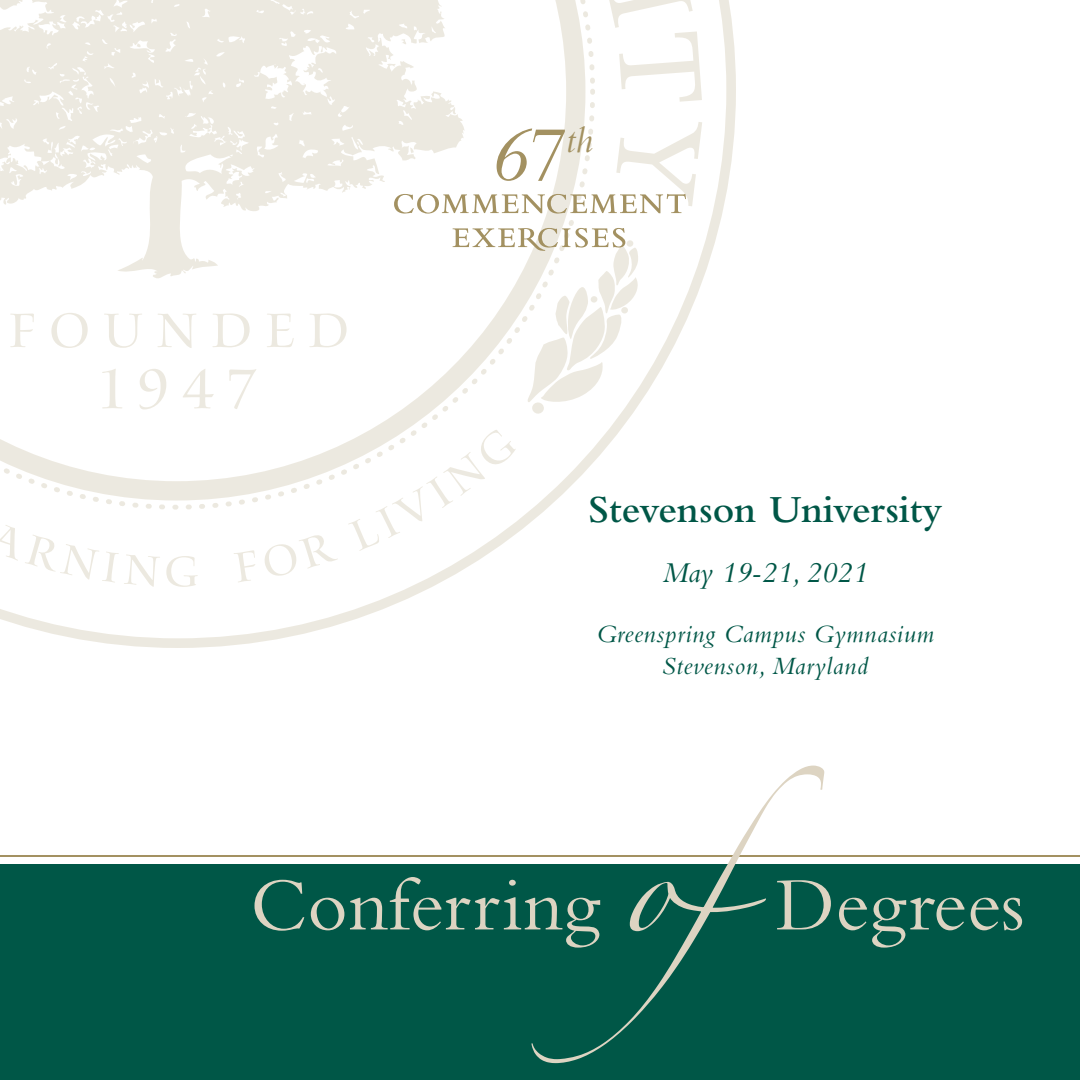
<style>
.page{position:relative;width:1080px;height:1080px;background:#fff}
.page>*{position:absolute;margin:0;border:0;box-sizing:border-box;transform-origin:0 0}
.t1{font:italic 80.6px "Bembo Std";color:#a39161}
.t2{font:78px "Bembo Std";color:#ddd4c2}
.t3{font:600 40px "Bembo Std";color:#005747}
.t4{font:italic 30px "Bembo Std";color:#005747}
.t5{font:italic 26px/32px "Bembo Std";letter-spacing:.025em;color:#005747;text-align:center}
</style>
<div class="page">
<div style="left:0;top:864px;width:1080px;height:216px;background:#005747"></div>
<hr style="left:0;top:855px;width:1080px;height:2px;background:#a39161">
<svg style="left:0;top:0;width:736px;height:648px"></svg>
<svg style="left:0;top:525px;width:18px;height:36px"></svg>
<svg style="left:25px;top:535px;width:135px;height:52px"></svg>
<svg style="left:166px;top:556px;width:32px;height:31px"></svg>
<svg style="left:234px;top:550px;width:22px;height:32px"></svg>
<svg style="left:263px;top:534px;width:75px;height:43px"></svg>
<svg style="left:348px;top:510px;width:168px;height:41px"></svg>
<svg style="left:0;top:0;width:595px;height:510px"></svg>
<div style="left:532px;top:402px;width:12px;height:12px;background:#ece9e0;border-radius:50%"></div>
<svg style="left:608px;top:0;width:94px;height:102px"></svg>
<svg style="left:10px;top:314px;width:24px;height:33px"></svg>
<svg style="left:51px;top:313px;width:37px;height:35px"></svg>
<svg style="left:104px;top:314px;width:38px;height:34px"></svg>
<svg style="left:157px;top:314px;width:39px;height:34px"></svg>
<svg style="left:212px;top:313px;width:38px;height:34px"></svg>
<svg style="left:267px;top:314px;width:27px;height:33px"></svg>
<svg style="left:309px;top:313px;width:38px;height:34px"></svg>
<svg style="left:102px;top:369px;width:20px;height:39px"></svg>
<svg style="left:139px;top:369px;width:27px;height:40px"></svg>
<svg style="left:183px;top:369px;width:31px;height:39px"></svg>
<svg style="left:229px;top:369px;width:27px;height:40px"></svg>
<svg style="left:0;top:0;width:465px;height:282px;fill:#ece9e0"></svg>
<svg style="left:453px;top:228px;width:186px;height:177px"></svg>
<svg style="left:394px;top:122px;width:308px;height:92px"></svg>
<svg style="left:532px;top:766px;width:292px;height:297px"></svg>
<h1 class="t1" style="left:487px;top:107px;width:108px">67<sup>th</sup></h1>
<h3 class="t3" style="left:588px;top:487px;width:355px">Stevenson University</h3>
<p class="t4" style="left:663px;top:555px;width:206px">May 19-21, 2021</p>
<p class="t5" style="left:596px;top:617px;width:340px">Greenspring Campus Gymnasium<br>Stevenson, Maryland</p>
<h2 class="t2" style="left:250px;top:860px;width:351px">Conferring</h2>
<h2 class="t2" style="left:776px;top:860px;width:250px">Degrees</h2>
</div>
